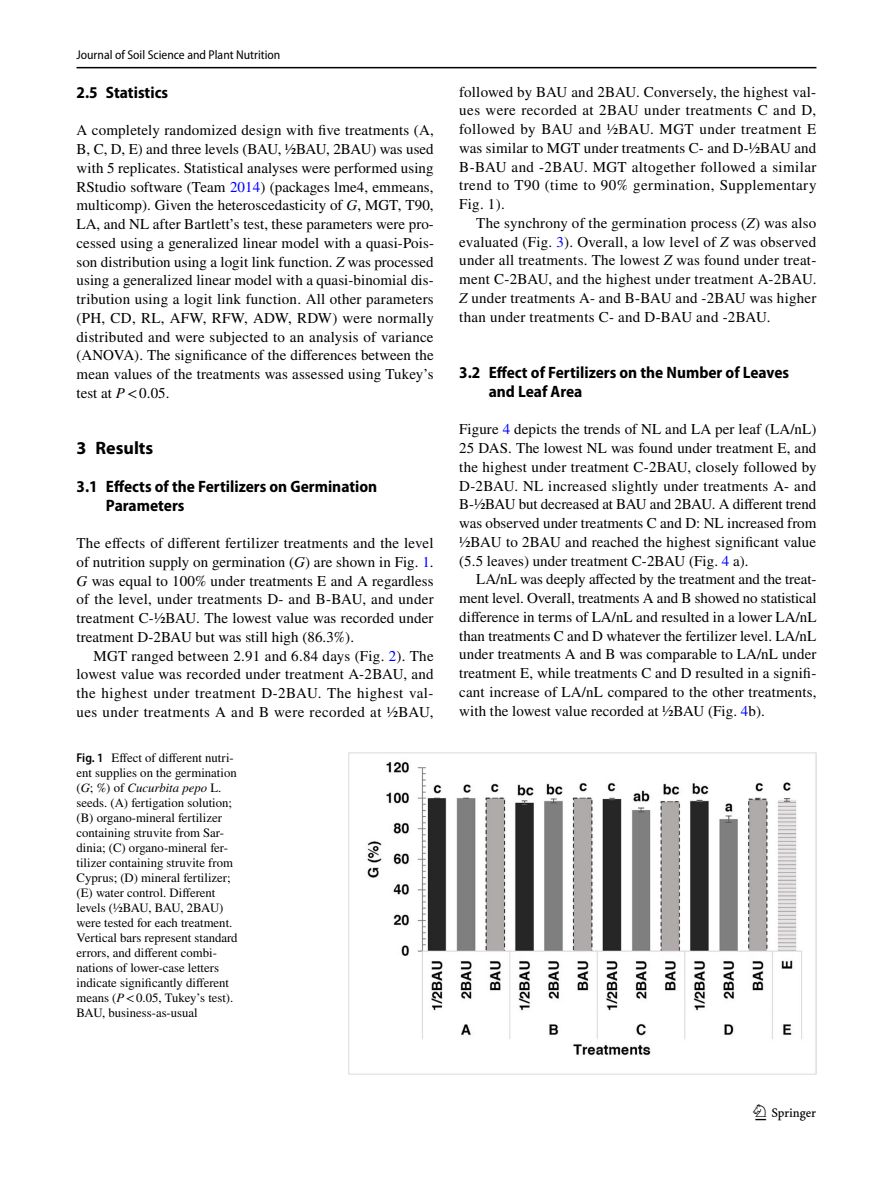
<style>
.page{position:relative;width:893px;height:1187px;background:#fff}
.page>*{position:absolute;margin:0;border:0;box-sizing:border-box;transform-origin:0 0}
.t1{font:22.5px "Springnew Regular 3";color:#000}
.t2{font:700 18px "Myriad Pro";color:#000}
.t3{font:700 semi-condensed 16.5px/18.8px "Myriad Pro";color:#000}
.t4{font:15px/18.8px "STIX";letter-spacing:.01em;color:#000;text-align:justify}
.t5{font:12.75px/15px "STIX";color:#000}
.t6{font:semi-condensed 12.75px "Myriad Pro";color:#000}
.s1{color:#00f}
.s2{font-style:italic}
.s3{font-family:"Myriad Pro";font-weight:600;font-stretch:semi-condensed}
</style>
<div class="page">
<hr style="left:77px;top:67px;width:739px;height:1px;background:#000">
<img style="left:349px;top:752px;width:467px;height:321px">
<p class="t6" style="left:77px;top:48px;width:205px">Journal of Soil Science and Plant Nutrition</p>
<p class="t3" style="left:77px;top:83px;width:93px">2.5 Statistics</p>
<p class="t4" style="left:77px;top:122px;width:359px">A completely randomized design with five treatments (A, B, C, D, E) and three levels (BAU, ½BAU, 2BAU) was used with 5 replicates. Statistical analyses were performed using RStudio software (Team <span class="s1">2014</span>) (packages lme4, emmeans, multicomp). Given the heteroscedasticity of <span class="s2">G</span>, MGT, T90, LA, and NL after Bartlett’s test, these parameters were pro&shy;cessed using a generalized linear model with a quasi-Pois&shy;son distribution using a logit link function. <span class="s2">Z</span> was processed using a generalized linear model with a quasi-binomial dis&shy;tribution using a logit link function. All other parameters (PH, CD, RL, AFW, RFW, ADW, RDW) were normally distributed and were subjected to an analysis of variance (ANOVA). The significance of the differences between the mean values of the treatments was assessed using Tukey’s test at <span class="s2">P</span>&lt;0.05.</p>
<p class="t2" style="left:77px;top:436px;width:78px">3 Results</p>
<p class="t3" style="left:106px;top:477px;width:273px;text-indent:-29px">3.1 Effects of the Fertilizers on Germination<br>Parameters</p>
<p class="t4" style="left:77px;top:534px;width:359px">The effects of different fertilizer treatments and the level of nutrition supply on germination (<span class="s2">G</span>) are shown in Fig. <span class="s1">1</span>.<br><span class="s2">G</span> was equal to 100% under treatments E and A regardless of the level, under treatments D- and B-BAU, and under treatment C-½BAU. The lowest value was recorded under treatment D-2BAU but was still high (86.3%).</p>
<p class="t4" style="left:77px;top:647px;width:359px;text-indent:17px">MGT ranged between 2.91 and 6.84 days (Fig. <span class="s1">2</span>). The lowest value was recorded under treatment A-2BAU, and the highest under treatment D-2BAU. The highest val&shy;ues under treatments A and B were recorded at ½BAU,</p>
<p class="t5" style="left:77px;top:751px;width:163px"><span class="s3">Fig. 1</span> Effect of different nutri&shy;ent supplies on the germination (<span class="s2">G</span>; %) of <span class="s2">Cucurbita pepo</span> L. seeds. (A) fertigation solution; (B) organo-mineral fertilizer containing struvite from Sar&shy;dinia; (C) organo-mineral fer&shy;tilizer containing struvite from<br>Cyprus; (D) mineral fertilizer; (E) water control. Different levels (½BAU, BAU, 2BAU) were tested for each treatment.<br>Vertical bars represent standard errors, and different combi&shy;nations of lower-case letters indicate significantly different means (<span class="s2">P</span>&lt;0.05, Tukey’s test).<br>BAU, business-as-usual</p>
<p class="t4" style="left:459px;top:83px;width:359px">followed by BAU and 2BAU. Conversely, the highest val&shy;ues were recorded at 2BAU under treatments C and D, followed by BAU and ½BAU. MGT under treatment E was similar to MGT under treatments C- and D-½BAU and B-BAU and -2BAU. MGT altogether followed a similar trend to T90 (time to 90% germination, Supplementary Fig. 1).</p>
<p class="t4" style="left:459px;top:214px;width:359px;text-indent:17px">The synchrony of the germination process (<span class="s2">Z</span>) was also evaluated (Fig. <span class="s1">3</span>). Overall, a low level of <span class="s2">Z</span> was observed under all treatments. The lowest <span class="s2">Z</span> was found under treat&shy;ment C-2BAU, and the highest under treatment A-2BAU.<br><span class="s2">Z</span> under treatments A- and B-BAU and -2BAU was higher than under treatments C- and D-BAU and -2BAU.</p>
<p class="t3" style="left:489px;top:363px;width:302px;text-indent:-29px">3.2 Effect of Fertilizers on the Number of Leaves and Leaf Area</p>
<p class="t4" style="left:459px;top:421px;width:359px">Figure <span class="s1">4</span> depicts the trends of NL and LA per leaf (LA/nL)<br>25 DAS. The lowest NL was found under treatment E, and the highest under treatment C-2BAU, closely followed by D-2BAU. NL increased slightly under treatments A- and B-½BAU but decreased at BAU and 2BAU. A different trend was observed under treatments C and D: NL increased from ½BAU to 2BAU and reached the highest significant value (5.5 leaves) under treatment C-2BAU (Fig. <span class="s1">4</span> a).</p>
<p class="t4" style="left:459px;top:571px;width:359px;text-indent:17px">LA/nL was deeply affected by the treatment and the treat&shy;ment level. Overall, treatments A and B showed no statistical difference in terms of LA/nL and resulted in a lower LA/nL than treatments C and D whatever the fertilizer level. LA/nL under treatments A and B was comparable to LA/nL under treatment E, while treatments C and D resulted in a signifi&shy;cant increase of LA/nL compared to the other treatments, with the lowest value recorded at ½BAU (Fig. <span class="s1">4</span>b).</p>
<h1 class="t1" style="left:755px;top:1104px;width:62px">1 3</h1>
</div>
